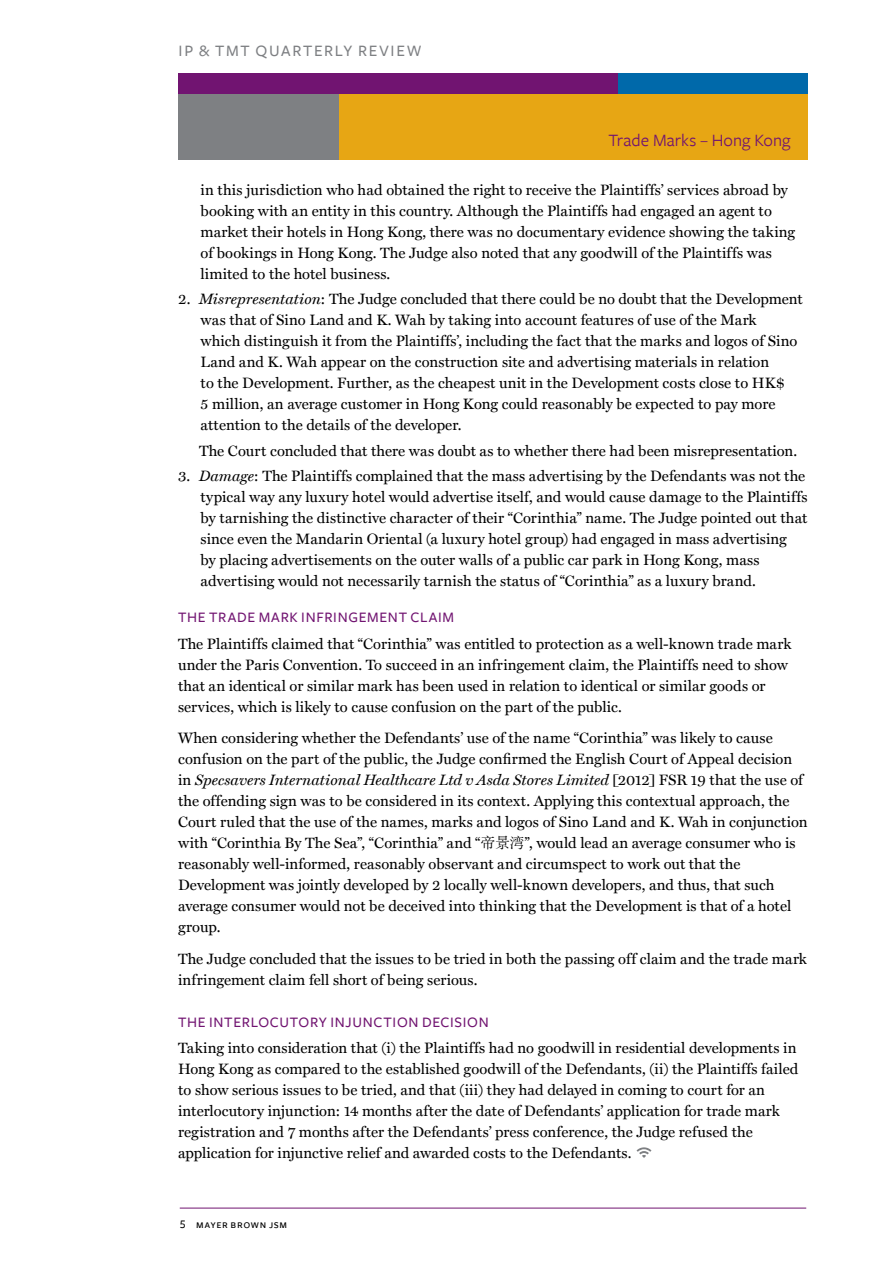
<style>
.page{position:relative;width:893px;height:1263px;background:#fff}
.page>*{position:absolute;margin:0;border:0;box-sizing:border-box;transform-origin:0 0}
.t1{font:18px "Freight Sans";color:#711471}
.t2{font:16.5px "Freight Sans Medium SC";letter-spacing:.1em;color:#7e8083}
.t3{font:15px/21px "Miller Text";letter-spacing:.005em;color:#000}
.t4{font:500 15px "Freight Sans";color:#711471}
.t5{font:12px "Freight Sans Medium SC";letter-spacing:.05em;color:#000}
.s1{font-style:italic}
.s2{font-family:"DFP Song W5"}
</style>
<div class="page">
<div style="left:178px;top:88px;width:165px;height:71px;background:#7e8083"></div>
<div style="left:339px;top:88px;width:469px;height:71px;background:#e7a614"></div>
<hr style="left:180px;top:1208px;width:626px;height:1px;background:#711471">
<div style="left:178px;top:73px;width:443px;height:21px;background:#711471"></div>
<div style="left:618px;top:73px;width:190px;height:21px;background:#0069aa"></div>
<svg style="left:636px;top:1147px;width:16px;height:11px"></svg>
<p class="t2" style="left:179px;top:41px;width:245px">IP &amp; TMT Quarterly Revi ew</p>
<p class="t1" style="left:608px;top:130px;width:183px">Trade Marks – Hong Kong</p>
<p class="t3" style="left:201px;top:179px;width:596px">in this jurisdiction who had obtained the right to receive the Plaintiffs’ services abroad by booking with an entity in this country. Although the Plaintiffs had engaged an agent to market their hotels in Hong Kong, there was no documentary evidence showing the taking of bookings in Hong Kong. The Judge also noted that any goodwill of the Plaintiffs was limited to the hotel business.</p>
<p class="t3" style="left:201px;top:289px;width:604px;text-indent:-22px">2. <span class="s1">Misrepresentation</span>: The Judge concluded that there could be no doubt that the Development was that of Sino Land and K. Wah by taking into account features of use of the Mark<br>which distinguish it from the Plaintiffs’, including the fact that the marks and logos of Sino Land and K. Wah appear on the construction site and advertising materials in relation<br>to the Development. Further, as the cheapest unit in the Development costs close to HK$<br>5 million, an average customer in Hong Kong could reasonably be expected to pay more attention to the details of the developer.</p>
<p class="t3" style="left:199px;top:440px;width:600px">The Court concluded that there was doubt as to whether there had been misrepresentation.</p>
<p class="t3" style="left:201px;top:466px;width:608px;text-indent:-22px">3. <span class="s1">Damage</span>: The Plaintiffs complained that the mass advertising by the Defendants was not the typical way any luxury hotel would advertise itself, and would cause damage to the Plaintiffs by tarnishing the distinctive character of their “Corinthia” name. The Judge pointed out that since even the Mandarin Oriental (a luxury hotel group) had engaged in mass advertising<br>by placing advertisements on the outer walls of a public car park in Hong Kong, mass advertising would not necessarily tarnish the status of “Corinthia” as a luxury brand.</p>
<p class="t4" style="left:178px;top:609px;width:42px">THE TRADE</p>
<p class="t4" style="left:259px;top:609px;width:11px">MARK</p>
<p class="t4" style="left:301px;top:609px;width:34px">INFRINGEMENT</p>
<p class="t4" style="left:411px;top:609px;width:10px">CLAIM</p>
<p class="t3" style="left:178px;top:633px;width:615px">The Plaintiffs claimed that “Corinthia” was entitled to protection as a well-known trade mark under the Paris Convention. To succeed in an infringement claim, the Plaintiffs need to show that an identical or similar mark has been used in relation to identical or similar goods or services, which is likely to cause confusion on the part of the public.</p>
<p class="t3" style="left:178px;top:727px;width:631px">When considering whether the Defendants’ use of the name “Corinthia” was likely to cause confusion on the part of the public, the Judge confirmed the English Court of Appeal decision in <span class="s1">Specsavers International Healthcare Ltd v Asda Stores Limited</span> [2012] FSR 19 that the use of the offending sign was to be considered in its context. Applying this contextual approach, the Court ruled that the use of the names, marks and logos of Sino Land and K. Wah in conjunction with “Corinthia By The Sea”, “Corinthia” and “<span class="s2">帝景湾</span>”, would lead an average consumer who is reasonably well-informed, reasonably observant and circumspect to work out that the Development was jointly developed by 2 locally well-known developers, and thus, that such average consumer would not be deceived into thinking that the Development is that of a hotel group.</p>
<p class="t3" style="left:178px;top:948px;width:630px">The Judge concluded that the issues to be tried in both the passing off claim and the trade mark infringement claim fell short of being serious.</p>
<p class="t4" style="left:178px;top:1013px;width:42px">THE INTERLOCUTORY</p>
<p class="t4" style="left:330px;top:1013px;width:10px">INJUNCTION</p>
<p class="t4" style="left:422px;top:1013px;width:10px">DECISION</p>
<p class="t3" style="left:178px;top:1037px;width:622px">Taking into consideration that (i) the Plaintiffs had no goodwill in residential developments in Hong Kong as compared to the established goodwill of the Defendants, (ii) the Plaintiffs failed to show serious issues to be tried, and that (iii) they had delayed in coming to court for an interlocutory injunction: 14 months after the date of Defendants’ application for trade mark registration and 7 months after the Defendants’ press conference, the Judge refused the application for injunctive relief and awarded costs to the Defendants.</p>
<p class="t5" style="left:180px;top:1217px;width:109px">5 mayer brown jsm</p>
</div>
